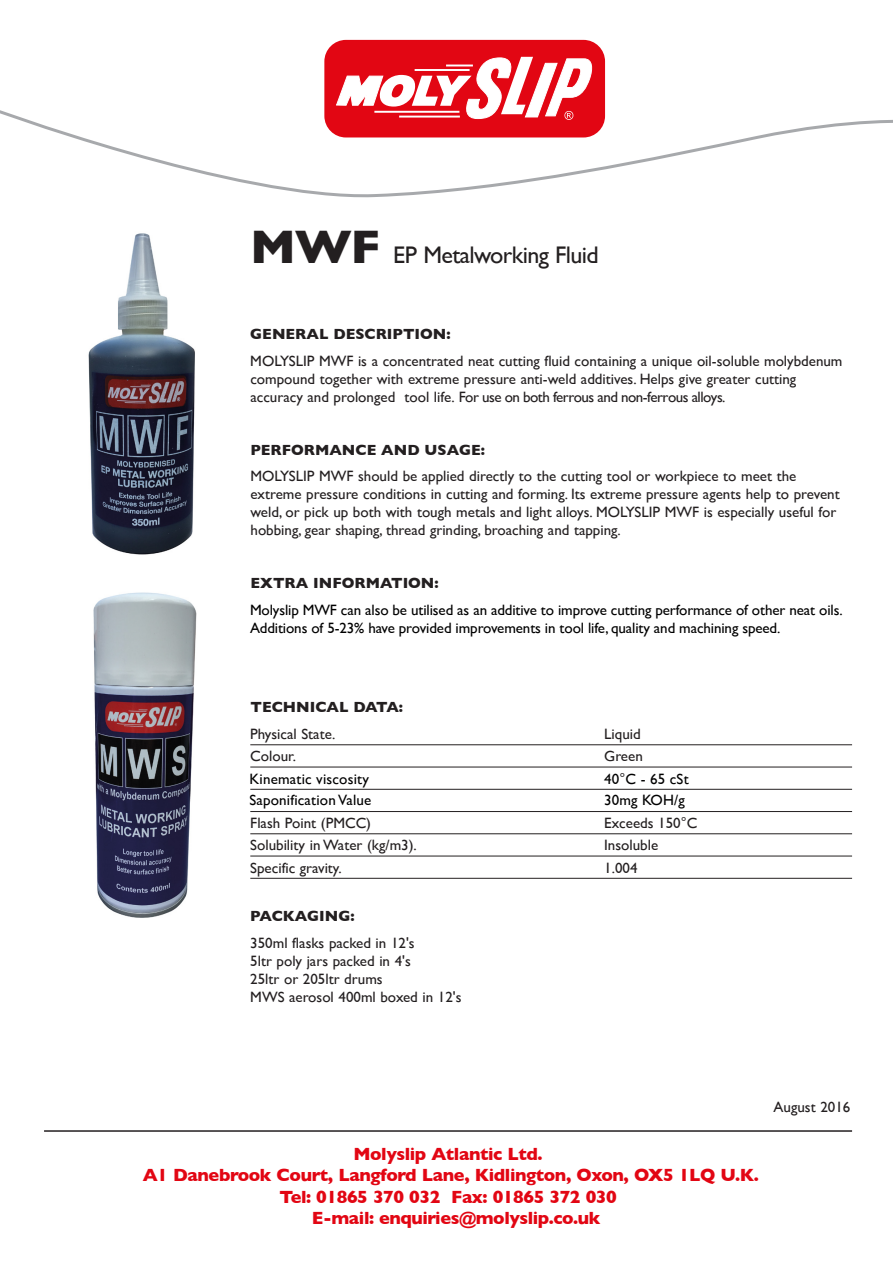
<style>
.page{position:relative;width:893px;height:1263px;background:#fff}
.page>*{position:absolute;margin:0;border:0;box-sizing:border-box;transform-origin:0 0}
.t1{font:24px "Gill Sans";letter-spacing:-.025em;color:#231f20}
.t2{font:700 18px "Gill Sans";letter-spacing:-.025em;color:#e20613}
.t3{font:15px/18px "Gill Sans";color:#231f20}
.t4{font:15px/18px "Gill Sans";letter-spacing:-.005em;color:#000}
.t5{font:700 15px "Gill Sans";color:#231f20}
.t6{font:15px "Gill Sans";letter-spacing:.015em;color:#000}
.s1{font-weight:700;font-size:48px}
.s2{color:#231f20}
</style>
<div class="page">
<hr style="left:250px;top:744px;width:602px;height:1px;background:#231f20">
<hr style="left:250px;top:767px;width:602px;height:1px;background:#231f20">
<hr style="left:250px;top:789px;width:602px;height:1px;background:#231f20">
<hr style="left:250px;top:811px;width:602px;height:1px;background:#231f20">
<hr style="left:250px;top:833px;width:602px;height:1px;background:#231f20">
<hr style="left:250px;top:856px;width:602px;height:1px;background:#231f20">
<hr style="left:250px;top:878px;width:602px;height:1px;background:#231f20">
<svg style="left:0;top:103px;width:892px;height:95px"></svg>
<hr style="left:44px;top:1130px;width:808px;height:2px;background:#231f20">
<img style="left:88px;top:233px;width:107px;height:322px">
<div style="left:324px;top:40px;width:281px;height:97px;background:#e20613;border-radius:22px"></div>
<svg style="left:336px;top:57px;width:257px;height:63px"></svg>
<img style="left:93px;top:592px;width:104px;height:326px">
<h1 class="t1" style="left:250px;top:240px;width:350px"><span class="s1">MWF</span> EP Metalworking Fluid</h1>
<p class="t5" style="left:250px;top:322px;width:202px">GENERAL DESCRIPTION:</p>
<p class="t3" style="left:250px;top:352px;width:594px">MOLYSLIP MWF is a concentrated neat cutting fluid containing a unique oil-soluble molybdenum compound together with extreme pressure anti-weld additives. Helps give greater cutting accuracy and prolonged tool life. For use on both ferrous and non-ferrous alloys.</p>
<p class="t5" style="left:250px;top:438px;width:236px">PERFORMANCE AND USAGE:</p>
<p class="t3" style="left:250px;top:467px;width:591px">MOLYSLIP MWF should be applied directly to the cutting tool or workpiece to meet the extreme pressure conditions in cutting and forming. Its extreme pressure agents help to prevent weld, or pick up both with tough metals and light alloys. MOLYSLIP MWF is especially useful for hobbing, gear shaping, thread grinding, broaching and tapping.</p>
<p class="t5" style="left:251px;top:571px;width:190px">EXTRA INFORMATION:</p>
<p class="t4" style="left:250px;top:601px;width:594px">Molyslip MWF can also be utilised as an additive to improve cutting performance of other neat oils.<br>Additions of 5-23% have provided improvements in tool life, quality and machining speed.</p>
<p class="t5" style="left:251px;top:696px;width:154px">TECHNICAL DATA:</p>
<p class="t3" style="left:250px;top:725px;width:87px">Physical State.</p>
<p class="t3" style="left:604px;top:725px;width:38px">Liquid</p>
<p class="t3" style="left:250px;top:747px;width:47px">Colour.</p>
<p class="t3" style="left:604px;top:747px;width:40px">Green</p>
<p class="t6" style="left:250px;top:770px;width:121px">Kinematic viscosity</p>
<p class="t4" style="left:604px;top:770px;width:86px">40<span class="s2">°</span>C - 65 cSt</p>
<p class="t6" style="left:250px;top:791px;width:123px">Saponification Value</p>
<p class="t4" style="left:604px;top:791px;width:82px">30mg KOH/g</p>
<p class="t3" style="left:250px;top:814px;width:122px">Flash Point (PMCC)</p>
<p class="t3" style="left:604px;top:814px;width:95px">Exceeds 150°C</p>
<p class="t3" style="left:250px;top:836px;width:168px">Solubility in Water (kg/m3).</p>
<p class="t3" style="left:604px;top:836px;width:56px">Insoluble</p>
<p class="t3" style="left:250px;top:858px;width:93px">Specific gravity.</p>
<p class="t3" style="left:604px;top:858px;width:35px">1.004</p>
<p class="t5" style="left:250px;top:904px;width:106px">PACKAGING:</p>
<p class="t3" style="left:250px;top:934px;width:213px">350ml flasks packed in 12's<br>5ltr poly jars packed in 4's<br>25ltr or 205ltr drums<br>MWS aerosol 400ml boxed in 12's</p>
<p class="t2" style="left:353px;top:1139px;width:191px">Molyslip Atlantic Ltd.</p>
<p class="t2" style="left:143px;top:1161px;width:618px">A1 Danebrook Court, Langford Lane, Kidlington, Oxon, OX5 1LQ U.K.</p>
<p class="t2" style="left:279px;top:1182px;width:339px">Tel: 01865 370 032 Fax: 01865 372 030</p>
<p class="t2" style="left:312px;top:1204px;width:290px">E-mail: enquiries@molyslip.co.uk</p>
<p class="t3" style="left:773px;top:1097px;width:78px">August 2016</p>
</div>
